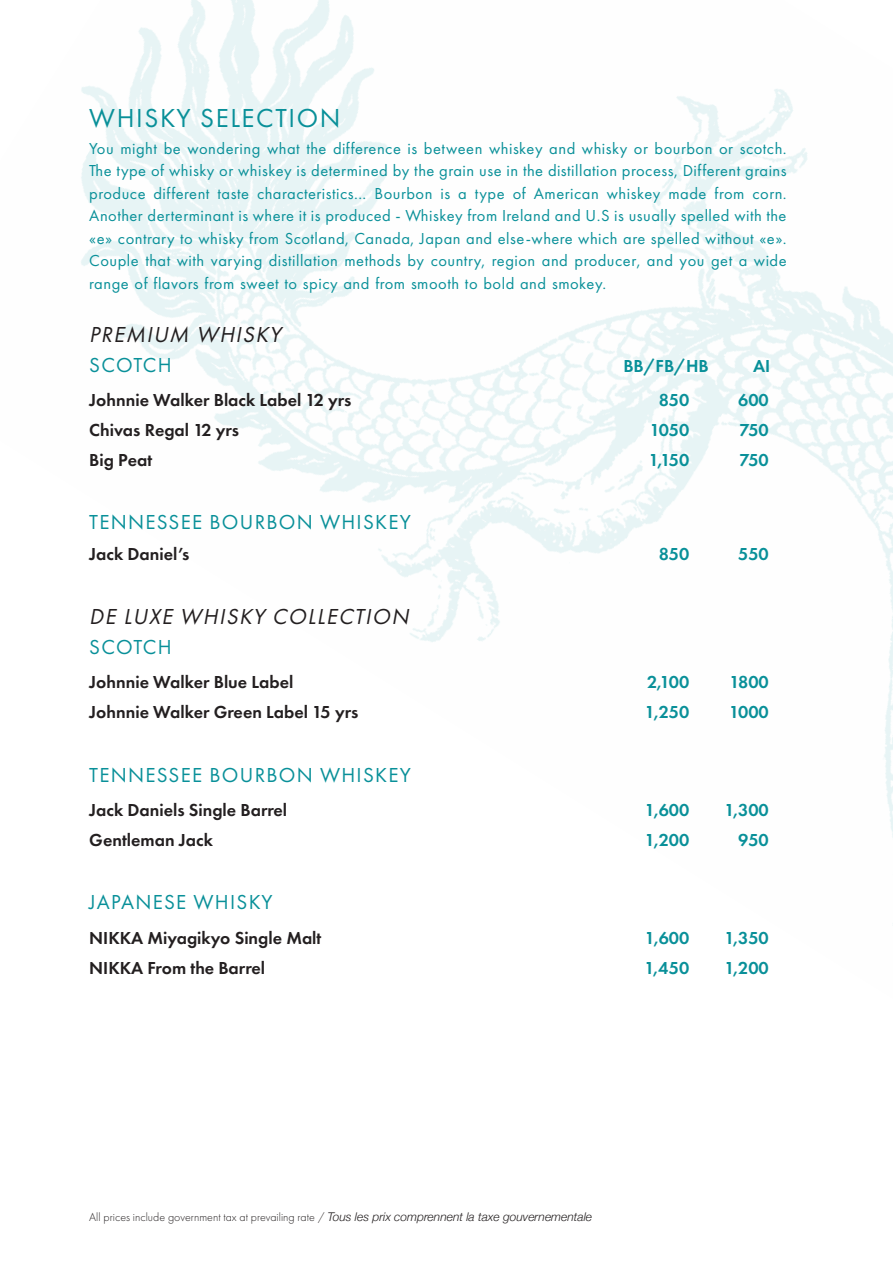
<style>
.page{position:relative;width:893px;height:1263px;background:#fff}
.page>*{position:absolute;margin:0;border:0;box-sizing:border-box;transform-origin:0 0}
.t1{font:27px "Futura PT";letter-spacing:.06em;color:#099099}
.t2{font:italic 22.5px "Futura PT";color:#231f20}
.t3{font:21px "Futura PT";letter-spacing:.06em;color:#099099}
.t4{font:600 18px "Futura PT";color:#231f20}
.t5{font:600 18px "Futura PT";color:#099099}
.t6{font:16.5px/22.5px "Futura PT";letter-spacing:.03em;color:#099099;text-align:justify}
.t7{font:300 12px "Futura PT";color:#231f20}
.s1{font-family:"Helvetica Neue";font-style:italic}
</style>
<div class="page">
<img style="left:81px;top:0;width:812px;height:838px">
<p class="t1" style="left:89px;top:102px;width:253px">WHISKY SELECTION</p>
<p class="t6" style="left:89px;top:137px;width:699px">You might be wondering what the difference is between whiskey and whisky or bourbon or scotch.<br>The type of whisky or whiskey is determined by the grain use in the distillation process, Different grains produce different taste characteristics... Bourbon is a type of American whiskey made from corn.<br>Another derterminant is where it is produced - Whiskey from Ireland and U.S is usually spelled with the «e» contrary to whisky from Scotland, Canada, Japan and else-where which are spelled without «e».<br>Couple that with varying distillation methods by country, region and producer, and you get a wide range of flavors from sweet to spicy and from smooth to bold and smokey.</p>
<p class="t2" style="left:89px;top:321px;width:198px">PREMIUM WHISKY</p>
<p class="t3" style="left:89px;top:352px;width:84px">SCOTCH</p>
<p class="t5" style="left:623px;top:354px;width:87px">BB/FB/HB</p>
<p class="t5" style="left:753px;top:354px;width:19px">AI</p>
<p class="t4" style="left:89px;top:389px;width:264px">Johnnie Walker Black Label 12 yrs</p>
<p class="t5" style="left:659px;top:389px;width:32px">850</p>
<p class="t5" style="left:738px;top:389px;width:32px">600</p>
<p class="t4" style="left:89px;top:419px;width:151px">Chivas Regal 12 yrs</p>
<p class="t5" style="left:650px;top:419px;width:41px">1050</p>
<p class="t5" style="left:740px;top:419px;width:31px">750</p>
<p class="t4" style="left:89px;top:449px;width:65px">Big Peat</p>
<p class="t5" style="left:649px;top:449px;width:42px">1,150</p>
<p class="t5" style="left:740px;top:449px;width:31px">750</p>
<p class="t3" style="left:89px;top:510px;width:323px">TENNESSEE BOURBON WHISKEY</p>
<p class="t4" style="left:89px;top:542px;width:102px">Jack Daniel’s</p>
<p class="t5" style="left:659px;top:542px;width:32px">850</p>
<p class="t5" style="left:738px;top:542px;width:32px">550</p>
<p class="t2" style="left:89px;top:604px;width:325px">DE LUXE WHISKY COLLECTION</p>
<p class="t3" style="left:89px;top:634px;width:84px">SCOTCH</p>
<p class="t4" style="left:89px;top:671px;width:206px">Johnnie Walker Blue Label</p>
<p class="t5" style="left:647px;top:671px;width:44px">2,100</p>
<p class="t5" style="left:730px;top:671px;width:41px">1800</p>
<p class="t4" style="left:89px;top:701px;width:270px">Johnnie Walker Green Label 15 yrs</p>
<p class="t5" style="left:645px;top:701px;width:46px">1,250</p>
<p class="t5" style="left:729px;top:701px;width:41px">1000</p>
<p class="t3" style="left:89px;top:762px;width:323px">TENNESSEE BOURBON WHISKEY</p>
<p class="t4" style="left:89px;top:799px;width:199px">Jack Daniels Single Barrel</p>
<p class="t5" style="left:645px;top:799px;width:46px">1,600</p>
<p class="t5" style="left:724px;top:799px;width:46px">1,300</p>
<p class="t4" style="left:89px;top:829px;width:125px">Gentleman Jack</p>
<p class="t5" style="left:645px;top:829px;width:46px">1,200</p>
<p class="t5" style="left:738px;top:829px;width:32px">950</p>
<p class="t3" style="left:89px;top:890px;width:185px">JAPANESE WHISKY</p>
<p class="t4" style="left:89px;top:926px;width:234px">NIKKA Miyagikyo Single Malt</p>
<p class="t5" style="left:645px;top:926px;width:46px">1,600</p>
<p class="t5" style="left:724px;top:926px;width:46px">1,350</p>
<p class="t4" style="left:89px;top:956px;width:177px">NIKKA From the Barrel</p>
<p class="t5" style="left:644px;top:956px;width:46px">1,450</p>
<p class="t5" style="left:724px;top:956px;width:46px">1,200</p>
<p class="t7" style="left:89px;top:1210px;width:504px">All prices include government tax at prevailing rate / <span class="s1">Tous les prix comprennent la taxe gouvernementale</span></p>
</div>
